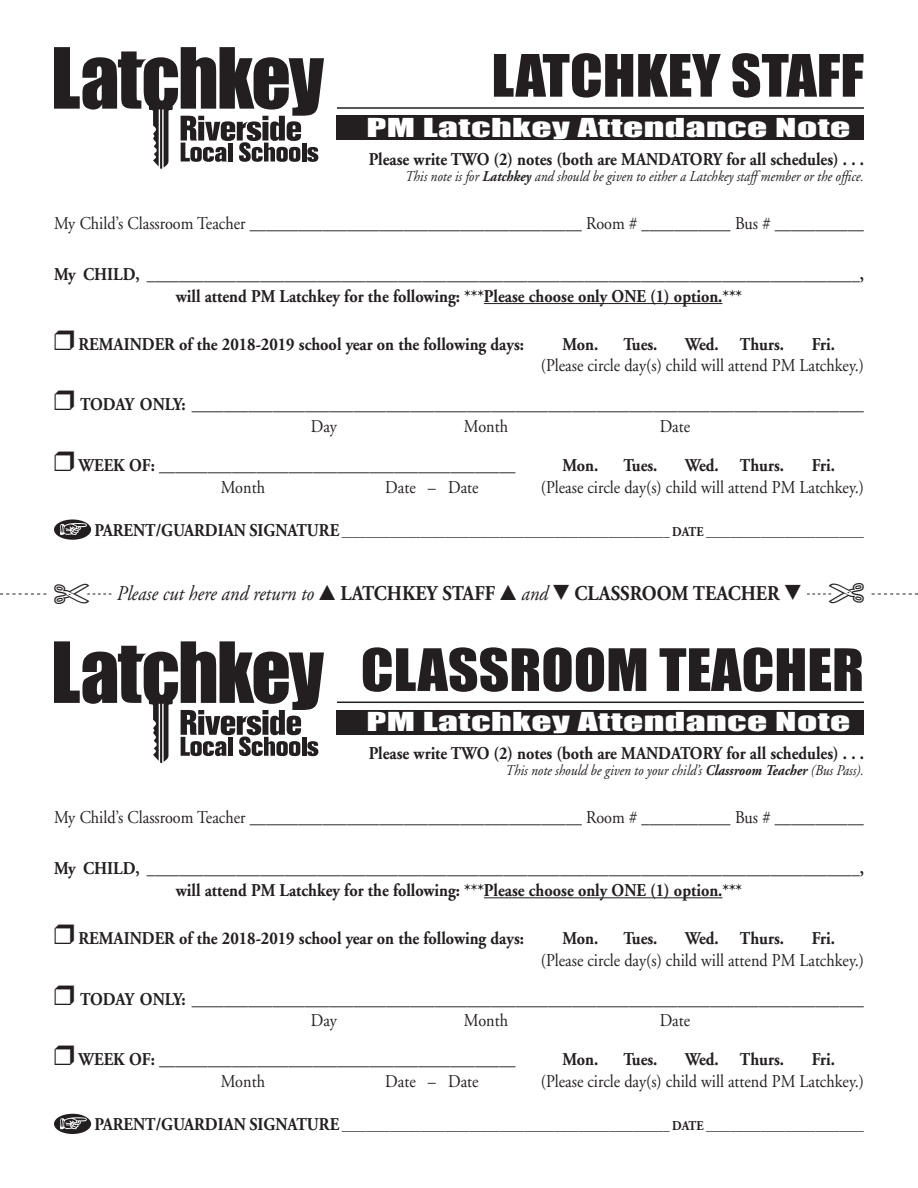
<style>
.page{position:relative;width:918px;height:1188px;background:#fff}
.page>*{position:absolute;margin:0;border:0;box-sizing:border-box;transform-origin:0 0}
.t1{font:54px "Impact";color:#231f20;scale:1.1 1}
.t2{font:36px "Monotype Sorts";color:#231f20}
.t3{font:24px "Impact";letter-spacing:.01em;color:#fff;scale:1.65 1}
.t4{font:700 21px "Adobe Garamond";color:#231f20;scale:.9 1}
.t5{font:700 18px/21.6px "Adobe Garamond";color:#231f20;text-align:center;scale:.9 1}
.t6{font:18px "Adobe Garamond";color:#231f20;scale:.9 1}
.t7{font:italic 15px "Adobe Garamond";color:#231f20;scale:.9 1}
.t8{font:13.5px "Adobe Garamond";color:#231f20;scale:.9 1}
.s1{font-weight:700}
.s2{font-family:"Monotype Sorts";font-weight:400;font-size:27px}
.s3{font-weight:400}
.s4{font-weight:700;font-size:18px}
.s5{font-family:"Monotype Sorts";font-weight:400;font-size:36px}
.s6{font-weight:400;font-style:italic}
.s7{font-family:"Monotype Sorts";font-weight:400}
</style>
<div class="page">
<svg style="left:54px;top:47px;width:270px;height:122px"></svg>
<hr style="left:337px;top:107px;width:527px;height:2px;background:#231f20">
<div style="left:337px;top:116px;width:527px;height:24px;background:#231f20"></div>
<svg style="left:0;top:594px;width:46px;height:1px"></svg>
<svg style="left:872px;top:594px;width:46px;height:1px"></svg>
<svg style="left:87px;top:594px;width:24px;height:1px"></svg>
<svg style="left:807px;top:594px;width:24px;height:1px"></svg>
<div style="left:54px;top:519px;width:37px;height:21px;background:#231f20;border-radius:50%"></div>
<svg style="left:60px;top:523px;width:27px;height:12px"></svg>
<hr style="left:484px;top:303px;width:238px;height:1px;background:#231f20">
<svg style="left:54px;top:641px;width:270px;height:122px"></svg>
<hr style="left:337px;top:702px;width:527px;height:1px;background:#231f20">
<div style="left:337px;top:710px;width:527px;height:25px;background:#231f20"></div>
<div style="left:54px;top:1114px;width:37px;height:20px;background:#231f20;border-radius:50%"></div>
<svg style="left:60px;top:1117px;width:27px;height:12px"></svg>
<hr style="left:484px;top:897px;width:238px;height:1px;background:#231f20">
<h1 class="t1" style="left:492px;top:34px;width:340px">LATCHKEY STAFF</h1>
<h3 class="t3" style="left:366px;top:109px;width:295px">PM Latchkey Attendance Note</h3>
<p class="t5" style="left:369px;top:148px;width:552px">Please write TWO (2) notes (both are MANDATORY for all schedules) . . .</p>
<p class="t7" style="left:405px;top:168px;width:511px">This note is for <span class="s1">Latchkey</span> and should be given to either a Latchkey staff member or the office.</p>
<p class="t6" style="left:54px;top:214px;width:901px">My Child’s Classroom Teacher _________________________________________ Room # ___________ Bus # ___________</p>
<p class="t5" style="left:54px;top:264px;width:902px">My CHILD, ________________________________________________________________________________________, will attend PM Latchkey for the following: ***Please choose only ONE (1) option.***</p>
<p class="t5" style="left:54px;top:334px;width:524px"><span class="s2">R</span> REMAINDER of the 2018-2019 school year on the following days:</p>
<p class="t5" style="left:563px;top:334px;width:41px">Mon.</p>
<p class="t5" style="left:623px;top:334px;width:39px">Tues.</p>
<p class="t5" style="left:685px;top:334px;width:111px">Wed. Thurs.</p>
<p class="t5" style="left:812px;top:334px;width:27px">Fri.</p>
<p class="t5" style="left:54px;top:347px;width:901px;line-height:39px;text-align:right"><span class="s3">(Please circle day(s) child will attend PM Latchkey.)<br></span><span class="s2">R</span> TODAY ONLY: ___________________________________________________________________________________</p>
<p class="t6" style="left:311px;top:417px;width:31px">Day</p>
<p class="t6" style="left:464px;top:417px;width:50px">Month</p>
<p class="t6" style="left:660px;top:417px;width:35px">Date</p>
<p class="t5" style="left:54px;top:455px;width:514px"><span class="s2">R</span> WEEK OF: ____________________________________________</p>
<p class="t5" style="left:563px;top:455px;width:41px">Mon.</p>
<p class="t5" style="left:623px;top:455px;width:39px">Tues.</p>
<p class="t5" style="left:685px;top:455px;width:111px">Wed. Thurs.</p>
<p class="t5" style="left:812px;top:455px;width:27px">Fri.</p>
<p class="t6" style="left:221px;top:477px;width:50px">Month</p>
<p class="t6" style="left:385px;top:477px;width:105px">Date – Date</p>
<p class="t6" style="left:541px;top:477px;width:361px">(Please circle day(s) child will attend PM Latchkey.)</p>
<p class="t8" style="left:94px;top:525px;width:857px"><span class="s4">PARENT/GUARDIAN SIGNATURE</span> ______________________________________________________ <span class="s1">DATE</span> __________________________</p>
<p class="t4" style="left:54px;top:582px;width:832px"><span class="s5">$</span> <span class="s6">Please cut here and return to</span> <span class="s7">S</span> LATCHKEY STAFF <span class="s7">S</span> <span class="s6">and</span> <span class="s7">T</span> CLASSROOM TEACHER <span class="s7">T</span></p>
<h2 class="t2" style="left:864px;top:612px;width:37px;rotate:-180deg">$</h2>
<h1 class="t1" style="left:361px;top:628px;width:459px">CLASSROOM TEACHER</h1>
<h3 class="t3" style="left:366px;top:703px;width:295px">PM Latchkey Attendance Note</h3>
<p class="t5" style="left:369px;top:743px;width:552px">Please write TWO (2) notes (both are MANDATORY for all schedules) . . .</p>
<p class="t7" style="left:506px;top:763px;width:400px">This note should be given to your child’s <span class="s1">Classroom Teacher</span> (Bus Pass).</p>
<p class="t6" style="left:54px;top:808px;width:901px">My Child’s Classroom Teacher _________________________________________ Room # ___________ Bus # ___________</p>
<p class="t5" style="left:54px;top:858px;width:902px">My CHILD, ________________________________________________________________________________________, will attend PM Latchkey for the following: ***Please choose only ONE (1) option.***</p>
<p class="t5" style="left:54px;top:928px;width:524px"><span class="s2">R</span> REMAINDER of the 2018-2019 school year on the following days:</p>
<p class="t5" style="left:563px;top:928px;width:41px">Mon.</p>
<p class="t5" style="left:623px;top:928px;width:39px">Tues.</p>
<p class="t5" style="left:685px;top:928px;width:111px">Wed. Thurs.</p>
<p class="t5" style="left:812px;top:928px;width:27px">Fri.</p>
<p class="t5" style="left:54px;top:941px;width:901px;line-height:39px;text-align:right"><span class="s3">(Please circle day(s) child will attend PM Latchkey.)<br></span><span class="s2">R</span> TODAY ONLY: ___________________________________________________________________________________</p>
<p class="t6" style="left:311px;top:1011px;width:31px">Day</p>
<p class="t6" style="left:464px;top:1011px;width:50px">Month</p>
<p class="t6" style="left:660px;top:1011px;width:35px">Date</p>
<p class="t5" style="left:54px;top:1049px;width:514px"><span class="s2">R</span> WEEK OF: ____________________________________________</p>
<p class="t5" style="left:563px;top:1049px;width:41px">Mon.</p>
<p class="t5" style="left:623px;top:1049px;width:39px">Tues.</p>
<p class="t5" style="left:685px;top:1049px;width:111px">Wed. Thurs.</p>
<p class="t5" style="left:812px;top:1049px;width:27px">Fri.</p>
<p class="t6" style="left:221px;top:1072px;width:50px">Month</p>
<p class="t6" style="left:385px;top:1072px;width:105px">Date – Date</p>
<p class="t6" style="left:541px;top:1072px;width:361px">(Please circle day(s) child will attend PM Latchkey.)</p>
<p class="t8" style="left:94px;top:1119px;width:857px"><span class="s4">PARENT/GUARDIAN SIGNATURE</span> ______________________________________________________ <span class="s1">DATE</span> __________________________</p>
</div>
